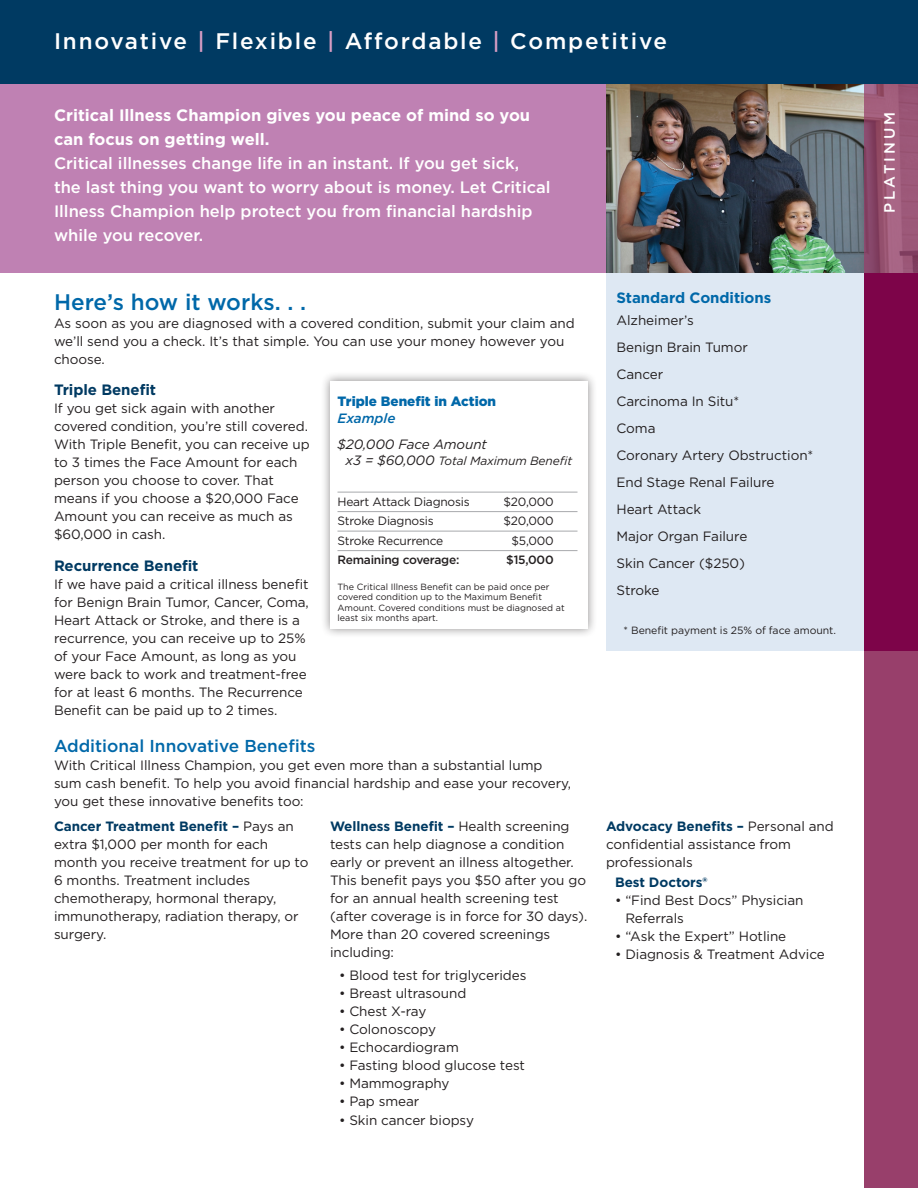
<style>
.page{position:relative;width:918px;height:1188px;background:#fff}
.page>*{position:absolute;margin:0;border:0;box-sizing:border-box;transform-origin:0 0}
.Title_All_CAPS_15_17{font:500 22.5px "Gotham";letter-spacing:.08em;color:#fff}
.Head1_15_18_Md_2965{font:500 22.5px "Gotham";color:#0068a9}
.Head2_11_5_15_Md_296{font:500 17.25px "Gotham";color:#0068a9}
.Pull_Quote_11_16_Md{font:500 16.5px/24px "Gotham";color:#fff}
.Pull_Quote_Bold_11_1{font:700 16.5px/24px "Gotham";color:#fff}
.Subhd2-10_12_Bd_2965{font:700 15px "Gotham";letter-spacing:-.005em;color:#003a62}
.Subhd2-10_12_Bd_2965-2{font:700 15px "Gotham";letter-spacing:-.005em;color:#0068a9}
.t1{font:500 15px "Gotham";letter-spacing:.2em;color:#fff}
.Body_9_12_Bk{font:13.5px/18px "Gotham";letter-spacing:-.005em;color:#231f20}
.Chart_Subhd_9_11_Blk{font:900 13.5px "Gotham";color:#0068a9}
.Body2_9_11_Bk_ital_K{font:italic 13.5px "Gotham";letter-spacing:-.005em;color:#231f20}
.Body_9_12_Bk-2{font:700 13.5px "Gotham";letter-spacing:-.005em;color:#003a62}
.Chart_Subhd_9_11_Blk-2{font:italic 500 13.5px "Gotham";color:#0068a9}
.chart_rule_8_10_Bk_K{font:12px "Gotham";letter-spacing:-.02em;color:#231f20}
.Body2_9_11_Bk_ital_K-2{font:italic 12px "Gotham";letter-spacing:-.01em;color:#231f20}
.t2{font:500 12px "Gotham";letter-spacing:-.02em;color:#231f20}
.Exclusions_7_8_5_Bk{font:10.5px "Gotham";letter-spacing:-.005em;color:#231f20}
.Fine_Print_6_7_Bk_10{font:9px/10.5px "Gotham";color:#231f20}
.s1{color:#d99ec4}
.s2{font-size:13.5px}
.s3{font-weight:700;color:#003a62}
</style>
<div class="page">
<div style="left:606px;top:273px;width:312px;height:378px;background:#dee8f3"></div>
<div style="left:0;top:0;width:918px;height:84px;background:#003a62"></div>
<img style="left:606px;top:84px;width:258px;height:189px">
<div style="left:0;top:84px;width:606px;height:189px;background:#bf81b3"></div>
<div style="left:320px;top:371px;width:278px;height:267px;background:#231f20;opacity:.5"></div>
<div style="left:330px;top:381px;width:258px;height:247px;background:#fff"></div>
<hr style="left:338px;top:492px;width:240px;height:1px;background:#a8a9ad">
<hr style="left:338px;top:511px;width:240px;height:1px;background:#a8a9ad">
<hr style="left:338px;top:531px;width:240px;height:1px;background:#a8a9ad">
<hr style="left:338px;top:550px;width:240px;height:1px;background:#a8a9ad">
<div style="left:864px;top:273px;width:54px;height:378px;background:#7d0449"></div>
<svg style="left:864px;top:84px;width:54px;height:189px;background:#985474"></svg>
<div style="left:864px;top:651px;width:54px;height:537px;background:#983f6b"></div>
<p class="Title_All_CAPS_15_17" style="left:54px;top:27px;width:615px">Innovative <span class="s1">|</span> Flexible <span class="s1">|</span> Affordable <span class="s1">|</span> Competitive</p>
<p class="Pull_Quote_Bold_11_1" style="left:54px;top:103px;width:478px">Critical Illness Champion gives you peace of mind so you can focus on getting well.</p>
<p class="Pull_Quote_11_16_Md" style="left:54px;top:151px;width:498px">Critical illnesses change life in an instant. If you get sick,<br>the last thing you want to worry about is money. Let Critical Illness Champion help protect you from financial hardship while you recover.</p>
<p class="Head1_15_18_Md_2965" style="left:54px;top:288px;width:254px">Here’s how it works. . .</p>
<p class="Body_9_12_Bk" style="left:54px;top:314px;width:522px">As soon as you are diagnosed with a covered condition, submit your claim and we’ll send you a check. It’s that simple. You can use your money however you choose.</p>
<p class="Subhd2-10_12_Bd_2965" style="left:54px;top:380px;width:104px">Triple Benefit</p>
<p class="Body_9_12_Bk" style="left:54px;top:399px;width:257px">If you get sick again with another covered condition, you’re still covered.<br>With Triple Benefit, you can receive up to 3 times the Face Amount for each person you choose to cover. That means if you choose a $20,000 Face<br>Amount you can receive as much as $60,000 in cash.</p>
<p class="Subhd2-10_12_Bd_2965" style="left:54px;top:555px;width:146px">Recurrence Benefit</p>
<p class="Body_9_12_Bk" style="left:54px;top:575px;width:256px">If we have paid a critical illness benefit for Benign Brain Tumor, Cancer, Coma, Heart Attack or Stroke, and there is a recurrence, you can receive up to 25% of your Face Amount, as long as you were back to work and treatment-free for at least 6 months. The Recurrence Benefit can be paid up to 2 times.</p>
<p class="Chart_Subhd_9_11_Blk" style="left:338px;top:392px;width:160px">Triple Benefit in Action</p>
<p class="Chart_Subhd_9_11_Blk-2" style="left:338px;top:409px;width:60px">Example</p>
<p class="Body2_9_11_Bk_ital_K" style="left:338px;top:435px;width:151px">$20,000 Face Amount</p>
<p class="Body2_9_11_Bk_ital_K-2" style="left:345px;top:453px;width:228px"><span class="s2">x3 = $60,000</span> Total Maximum Benefit</p>
<p class="chart_rule_8_10_Bk_K" style="left:338px;top:494px;width:134px">Heart Attack Diagnosis</p>
<p class="chart_rule_8_10_Bk_K" style="left:504px;top:494px;width:52px">$20,000</p>
<p class="chart_rule_8_10_Bk_K" style="left:338px;top:513px;width:98px">Stroke Diagnosis</p>
<p class="chart_rule_8_10_Bk_K" style="left:504px;top:513px;width:52px">$20,000</p>
<p class="chart_rule_8_10_Bk_K" style="left:338px;top:533px;width:107px">Stroke Recurrence</p>
<p class="chart_rule_8_10_Bk_K" style="left:512px;top:533px;width:44px">$5,000</p>
<p class="t2" style="left:338px;top:552px;width:123px">Remaining coverage:</p>
<p class="t2" style="left:506px;top:552px;width:49px">$15,000</p>
<p class="Fine_Print_6_7_Bk_10" style="left:338px;top:581px;width:229px">The Critical Illness Benefit can be paid once per covered condition up to the Maximum Benefit Amount. Covered conditions must be diagnosed at least six months apart.</p>
<p class="Head2_11_5_15_Md_296" style="left:54px;top:734px;width:263px">Additional Innovative Benefits</p>
<p class="Body_9_12_Bk" style="left:54px;top:756px;width:519px">With Critical Illness Champion, you get even more than a substantial lump sum cash benefit. To help you avoid financial hardship and ease your recovery, you get these innovative benefits too:</p>
<p class="Body_9_12_Bk" style="left:54px;top:817px;width:256px"><span class="s3">Cancer Treatment Benefit –</span> Pays an extra $1,000 per month for each month you receive treatment for up to<br>6 months. Treatment includes chemotherapy, hormonal therapy, immunotherapy, radiation therapy, or surgery.</p>
<p class="Body_9_12_Bk" style="left:330px;top:817px;width:259px"><span class="s3">Wellness Benefit –</span> Health screening tests can help diagnose a condition early or prevent an illness altogether.<br>This benefit pays you $50 after you go for an annual health screening test (after coverage is in force for 30 days).<br>More than 20 covered screenings including:</p>
<p class="Body_9_12_Bk" style="left:339px;top:966px;width:189px">• Blood test for triglycerides</p>
<p class="Body_9_12_Bk" style="left:339px;top:984px;width:129px">• Breast ultrasound</p>
<p class="Body_9_12_Bk" style="left:339px;top:1002px;width:89px">• Chest X-ray</p>
<p class="Body_9_12_Bk" style="left:339px;top:1020px;width:99px">• Colonoscopy</p>
<p class="Body_9_12_Bk" style="left:339px;top:1038px;width:121px">• Echocardiogram</p>
<p class="Body_9_12_Bk" style="left:339px;top:1056px;width:188px">• Fasting blood glucose test</p>
<p class="Body_9_12_Bk" style="left:339px;top:1074px;width:112px">• Mammography</p>
<p class="Body_9_12_Bk" style="left:339px;top:1092px;width:82px">• Pap smear</p>
<p class="Body_9_12_Bk" style="left:339px;top:1111px;width:137px">• Skin cancer biopsy</p>
<p class="Subhd2-10_12_Bd_2965-2" style="left:616px;top:288px;width:156px">Standard Conditions</p>
<p class="Body_9_12_Bk" style="left:616px;top:311px;width:79px">Alzheimer’s</p>
<p class="Body_9_12_Bk" style="left:616px;top:338px;width:133px">Benign Brain Tumor</p>
<p class="Body_9_12_Bk" style="left:616px;top:365px;width:48px">Cancer</p>
<p class="Body_9_12_Bk" style="left:616px;top:392px;width:124px">Carcinoma In Situ*</p>
<p class="Body_9_12_Bk" style="left:616px;top:419px;width:41px">Coma</p>
<p class="Body_9_12_Bk" style="left:616px;top:446px;width:198px">Coronary Artery Obstruction*</p>
<p class="Body_9_12_Bk" style="left:616px;top:473px;width:160px">End Stage Renal Failure</p>
<p class="Body_9_12_Bk" style="left:616px;top:500px;width:86px">Heart Attack</p>
<p class="Body_9_12_Bk" style="left:616px;top:527px;width:132px">Major Organ Failure</p>
<p class="Body_9_12_Bk" style="left:616px;top:554px;width:130px">Skin Cancer ($250)</p>
<p class="Body_9_12_Bk" style="left:616px;top:581px;width:44px">Stroke</p>
<p class="Exclusions_7_8_5_Bk" style="left:624px;top:623px;width:214px">* Benefit payment is 25% of face amount.</p>
<p class="Body_9_12_Bk" style="left:606px;top:817px;width:229px"><span class="s3">Advocacy Benefits –</span> Personal and confidential assistance from professionals</p>
<p class="Body_9_12_Bk-2" style="left:615px;top:873px;width:94px">Best Doctors®</p>
<p class="Body_9_12_Bk" style="left:625px;top:891px;width:180px;text-indent:-10px">• “Find Best Docs” Physician<br>Referrals</p>
<p class="Body_9_12_Bk" style="left:615px;top:927px;width:173px">• “Ask the Expert” Hotline</p>
<p class="Body_9_12_Bk" style="left:615px;top:945px;width:211px">• Diagnosis &amp; Treatment Advice</p>
<p class="t1" style="left:880px;top:213px;width:103px;rotate:-90deg">PLATINUM</p>
</div>
